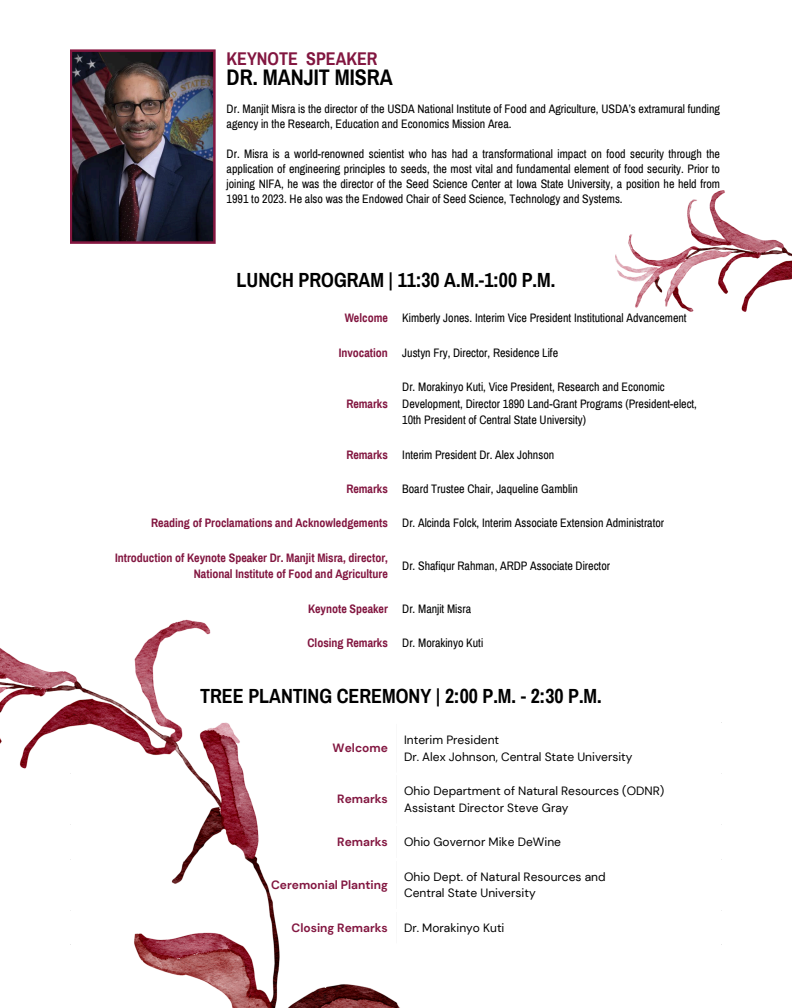
<style>
.page{position:relative;width:792px;height:1008px;background:#fff}
.page>*{position:absolute;margin:0;border:0;box-sizing:border-box;transform-origin:0 0}
.t1{font:700 22px "Archivo Narrow";color:#000}
.t2{font:700 20px "Archivo Narrow";color:#000}
.t3{font:700 18px "Archivo Narrow";color:#821640}
.t4{font:12px/15px "Archivo Narrow";color:#000}
.t5{font:12px/16.5px "DM Sans";color:#000}
.t6{font:700 12px/16.5px "Archivo Narrow";color:#821640;text-align:right}
.t7{font:700 12px "DM Sans";color:#821640}
</style>
<div class="page">
<img style="left:70px;top:49px;width:146px;height:195px">
<img style="left:615px;top:190px;width:177px;height:635px">
<img style="left:0;top:619px;width:400px;height:389px">
<p class="t3" style="left:227px;top:49px;width:152px">KEYNOTE SPEAKER</p>
<p class="t1" style="left:227px;top:65px;width:168px">DR. MANJIT MISRA</p>
<p class="t4" style="left:227px;top:102px;width:495px">Dr. Manjit Misra is the director of the USDA National Institute of Food and Agriculture, USDA’s extramural funding agency in the Research, Education and Economics Mission Area.</p>
<p class="t4" style="left:227px;top:147px;width:495px;text-align:justify">Dr. Misra is a world-renowned scientist who has had a transformational impact on food security through the application of engineering principles to seeds, the most vital and fundamental element of food security. Prior to joining NIFA, he was the director of the Seed Science Center at Iowa State University, a position he held from 1991 to 2023. He also was the Endowed Chair of Seed Science, Technology and Systems.</p>
<p class="t2" style="left:237px;top:270px;width:320px">LUNCH PROGRAM | 11:30 A.M.-1:00 P.M.</p>
<p class="t6" style="left:345px;top:310px;width:45px">Welcome</p>
<h2 class="t4" style="left:402px;top:311px;width:286px">Kimberly Jones. Interim Vice President Institutional Advancement</h2>
<p class="t6" style="left:339px;top:344px;width:51px">Invocation</p>
<p class="t4" style="left:402px;top:345px;width:157px">Justyn Fry, Director, Residence Life</p>
<p class="t6" style="left:346px;top:395px;width:43px">Remarks</p>
<h1 class="t4" style="left:402px;top:379px;width:296px;line-height:16.5px">Dr. Morakinyo Kuti, Vice President, Research and Economic<br>Development, Director 1890 Land-Grant Programs (President-elect,<br>10th President of Central State University)</h1>
<p class="t6" style="left:346px;top:446px;width:43px">Remarks</p>
<p class="t4" style="left:402px;top:447px;width:154px">Interim President Dr. Alex Johnson</p>
<p class="t6" style="left:346px;top:481px;width:43px">Remarks</p>
<p class="t4" style="left:402px;top:482px;width:177px">Board Trustee Chair, Jaqueline Gamblin</p>
<p class="t6" style="left:151px;top:515px;width:238px">Reading of Proclamations and Acknowledgements</p>
<p class="t4" style="left:402px;top:516px;width:263px">Dr. Alcinda Folck, Interim Associate Extension Administrator</p>
<p class="t6" style="left:115px;top:550px;width:274px">Introduction of Keynote Speaker Dr. Manjit Misra, director,<br>National Institute of Food and Agriculture</p>
<p class="t4" style="left:402px;top:559px;width:209px">Dr. Shafiqur Rahman, ARDP Associate Director</p>
<p class="t6" style="left:308px;top:601px;width:81px">Keynote Speaker</p>
<p class="t4" style="left:402px;top:601px;width:70px">Dr. Manjit Misra</p>
<p class="t6" style="left:308px;top:635px;width:82px">Closing Remarks</p>
<p class="t4" style="left:402px;top:636px;width:82px">Dr. Morakinyo Kuti</p>
<p class="t2" style="left:200px;top:686px;width:403px">TREE PLANTING CEREMONY | 2:00 P.M. - 2:30 P.M.</p>
<p class="t7" style="left:333px;top:740px;width:57px">Welcome</p>
<p class="t5" style="left:404px;top:732px;width:97px">Interim President</p>
<p class="t5" style="left:404px;top:748px;width:230px">Dr. Alex Johnson, Central State University</p>
<p class="t7" style="left:337px;top:791px;width:52px">Remarks</p>
<p class="t5" style="left:404px;top:783px;width:262px">Ohio Department of Natural Resources (ODNR)<br>Assistant Director Steve Gray</p>
<p class="t7" style="left:337px;top:834px;width:52px">Remarks</p>
<p class="t5" style="left:404px;top:834px;width:158px">Ohio Governor Mike DeWine</p>
<h1 class="t7" style="left:271px;top:877px;width:118px">Ceremonial Planting</h1>
<p class="t5" style="left:404px;top:868px;width:203px">Ohio Dept. of Natural Resources and</p>
<p class="t5" style="left:404px;top:885px;width:133px">Central State University</p>
<p class="t7" style="left:292px;top:920px;width:98px">Closing Remarks</p>
<p class="t5" style="left:404px;top:919px;width:102px">Dr. Morakinyo Kuti</p>
</div>
